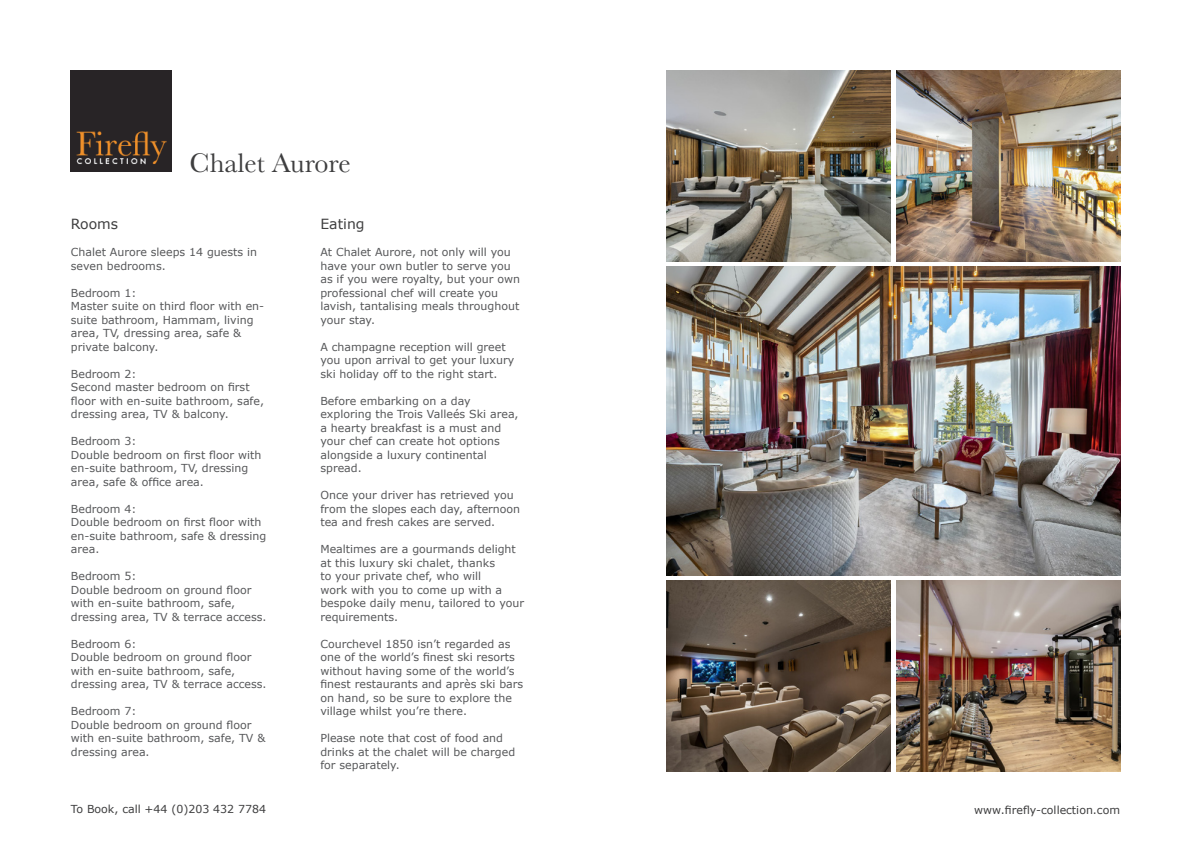
<style>
.page{position:relative;width:1191px;height:842px;background:#fff}
.page>*{position:absolute;margin:0;border:0;box-sizing:border-box;transform-origin:0 0}
.t1{font:28px "Baskerville";color:#3e3e3f}
.t2{font:14px "Verdana";color:#3e3e3f}
.t3{font:11px/13.5px "Verdana";color:#57585a}
.t4{font:11px "Verdana";color:#3e3e3f}
</style>
<div class="page">
<img style="left:71px;top:71px;width:101px;height:101px">
<img style="left:896px;top:71px;width:224px;height:190px">
<img style="left:666px;top:71px;width:224px;height:190px">
<img style="left:666px;top:267px;width:454px;height:308px">
<img style="left:896px;top:581px;width:224px;height:190px">
<img style="left:666px;top:581px;width:224px;height:190px">
<p class="t1" style="left:190px;top:145px;width:163px">Chalet Aurore</p>
<p class="t2" style="left:71px;top:215px;width:49px">Rooms</p>
<p class="t3" style="left:71px;top:245px;width:188px">Chalet Aurore sleeps 14 guests in seven bedrooms.</p>
<p class="t3" style="left:71px;top:286px;width:67px">Bedroom 1:</p>
<p class="t3" style="left:71px;top:299px;width:195px">Master suite on third floor with en&shy;suite bathroom, Hammam, living area, TV, dressing area, safe &amp; private balcony.</p>
<p class="t3" style="left:71px;top:367px;width:67px">Bedroom 2:</p>
<p class="t3" style="left:71px;top:380px;width:195px">Second master bedroom on first floor with en-suite bathroom, safe, dressing area, TV &amp; balcony.</p>
<p class="t3" style="left:71px;top:434px;width:67px">Bedroom 3:</p>
<p class="t3" style="left:71px;top:448px;width:192px">Double bedroom on first floor with en-suite bathroom, TV, dressing area, safe &amp; office area.</p>
<p class="t3" style="left:71px;top:502px;width:67px">Bedroom 4:</p>
<p class="t3" style="left:71px;top:515px;width:197px">Double bedroom on first floor with en-suite bathroom, safe &amp; dressing area.</p>
<p class="t3" style="left:71px;top:569px;width:67px">Bedroom 5:</p>
<p class="t3" style="left:71px;top:583px;width:197px">Double bedroom on ground floor with en-suite bathroom, safe, dressing area, TV &amp; terrace access.</p>
<p class="t3" style="left:71px;top:637px;width:67px">Bedroom 6:</p>
<p class="t3" style="left:71px;top:650px;width:197px">Double bedroom on ground floor with en-suite bathroom, safe, dressing area, TV &amp; terrace access.</p>
<p class="t3" style="left:71px;top:704px;width:67px">Bedroom 7:</p>
<p class="t3" style="left:71px;top:718px;width:196px">Double bedroom on ground floor with en-suite bathroom, safe, TV &amp; dressing area.</p>
<p class="t4" style="left:71px;top:802px;width:197px">To Book, call +44 (0)203 432 7784</p>
<p class="t2" style="left:320px;top:215px;width:46px">Eating</p>
<p class="t3" style="left:320px;top:245px;width:201px">At Chalet Aurore, not only will you have your own butler to serve you as if you were royalty, but your own professional chef will create you lavish, tantalising meals throughout your stay.</p>
<p class="t3" style="left:320px;top:340px;width:195px">A champagne reception will greet you upon arrival to get your luxury ski holiday off to the right start.</p>
<p class="t3" style="left:320px;top:394px;width:200px">Before embarking on a day exploring the Trois Valleés Ski area, a hearty breakfast is a must and your chef can create hot options alongside a luxury continental spread.</p>
<p class="t3" style="left:320px;top:488px;width:201px">Once your driver has retrieved you from the slopes each day, afternoon tea and fresh cakes are served.</p>
<p class="t3" style="left:320px;top:542px;width:205px">Mealtimes are a gourmands delight at this luxury ski chalet, thanks<br>to your private chef, who will<br>work with you to come up with a bespoke daily menu, tailored to your requirements.</p>
<p class="t3" style="left:320px;top:637px;width:204px">Courchevel 1850 isn’t regarded as one of the world’s finest ski resorts without having some of the world’s finest restaurants and après ski bars on hand, so be sure to explore the village whilst you’re there.</p>
<p class="t3" style="left:320px;top:731px;width:196px">Please note that cost of food and drinks at the chalet will be charged for separately.</p>
<p class="t4" style="left:974px;top:803px;width:147px">www.firefly-collection.com</p>
</div>
